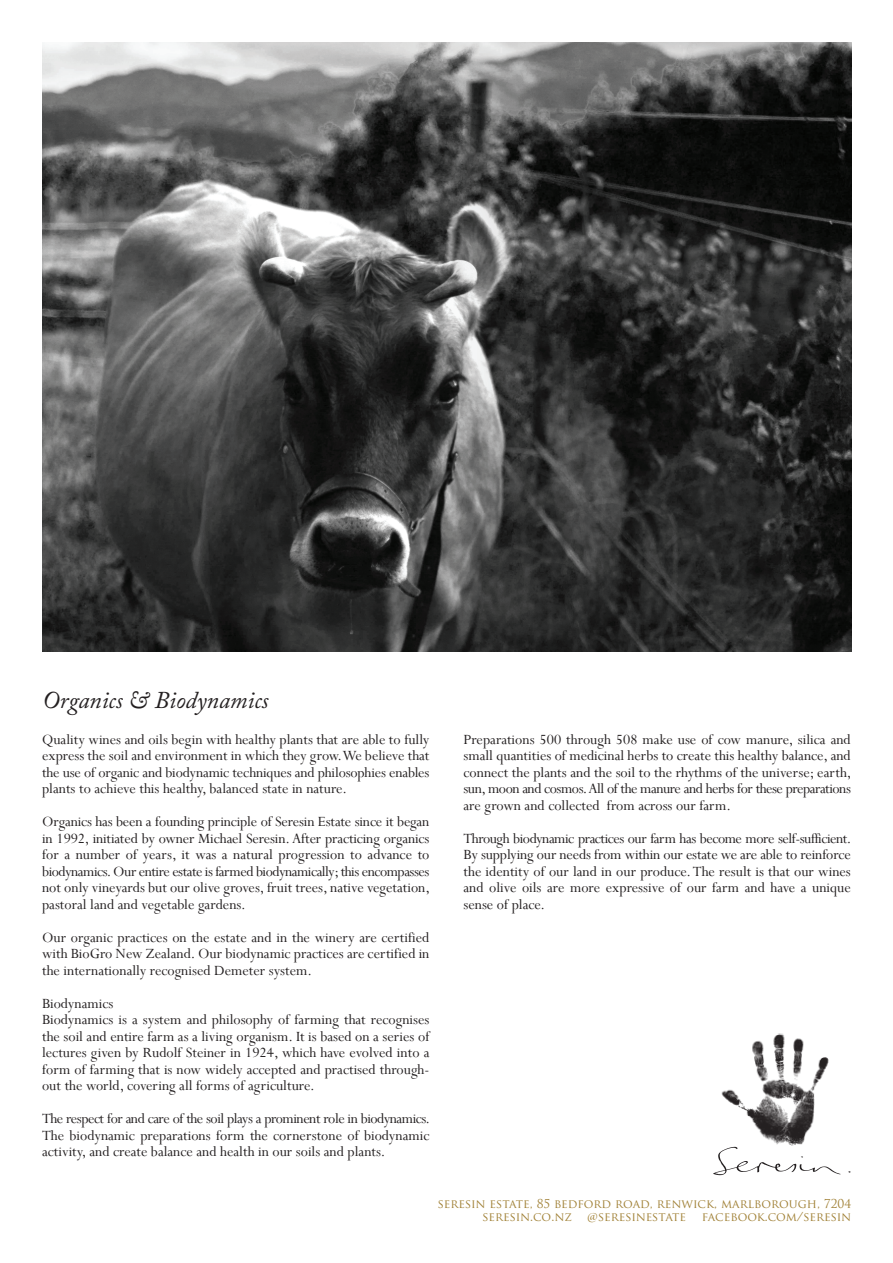
<style>
.page{position:relative;width:893px;height:1263px;background:#fff}
.page>*{position:absolute;margin:0;border:0;box-sizing:border-box;transform-origin:0 0}
.t1{font:italic 24px "Adobe Caslon Pro";color:#231f20}
.t2{font:15.75px/16.5px "Perpetua";color:#231f20;text-align:justify}
.t3{font:12px/13.5px "Trajan Pro";color:#a08035}
</style>
<div class="page">
<svg style="left:713px;top:1154px;width:137px;height:21px"></svg>
<img style="left:718px;top:1033px;width:111px;height:121px">
<img style="left:43px;top:42px;width:808px;height:610px">
<h1 class="t1" style="left:42px;top:686px;width:228px">Organics &amp; Biodynamics</h1>
<p class="t2" style="left:42px;top:731px;width:389px">Quality wines and oils begin with healthy plants that are able to fully express the soil and environment in which they grow. We believe that the use of organic and biodynamic techniques and philosophies enables plants to achieve this healthy, balanced state in nature.</p>
<p class="t2" style="left:42px;top:813px;width:389px">Organics has been a founding principle of Seresin Estate since it began in 1992, initiated by owner Michael Seresin. After practicing organics for a number of years, it was a natural progression to advance to biodynamics. Our entire estate is farmed biodynamically; this encompasses not only vineyards but our olive groves, fruit trees, native vegetation, pastoral land and vegetable gardens.</p>
<p class="t2" style="left:42px;top:929px;width:389px">Our organic practices on the estate and in the winery are certified with BioGro New Zealand. Our biodynamic practices are certified in the internationally recognised Demeter system.</p>
<p class="t2" style="left:42px;top:995px;width:389px;text-align:left">Biodynamics<br>Biodynamics is a system and philosophy of farming that recognises the soil and entire farm as a living organism. It is based on a series of lectures given by Rudolf Steiner in 1924, which have evolved into a form of farming that is now widely accepted and practised through&shy;out the world, covering all forms of agriculture.</p>
<p class="t2" style="left:42px;top:1110px;width:390px">The respect for and care of the soil plays a prominent role in biodynamics.<br>The biodynamic preparations form the cornerstone of biodynamic activity, and create balance and health in our soils and plants.</p>
<p class="t2" style="left:463px;top:731px;width:389px">Preparations 500 through 508 make use of cow manure, silica and small quantities of medicinal herbs to create this healthy balance, and connect the plants and the soil to the rhythms of the universe; earth, sun, moon and cosmos. All of the manure and herbs for these preparations are grown and collected from across our farm.</p>
<p class="t2" style="left:463px;top:830px;width:389px">Through biodynamic practices our farm has become more self-sufficient.<br>By supplying our needs from within our estate we are able to reinforce the identity of our land in our produce. The result is that our wines and olive oils are more expressive of our farm and have a unique sense of place.</p>
<p class="t3" style="left:482px;top:1196px;width:370px;text-indent:-45px">SERESIN ESTATE, 85 BEDFORD ROAD, RENWICK, MARLBOROUGH, 7204<br>SERESIN.CO.NZ</p>
<p class="t3" style="left:587px;top:1210px;width:100px">@SERESINESTATE</p>
<p class="t3" style="left:702px;top:1210px;width:151px">FACEBOOK.COM/SERESIN</p>
</div>
